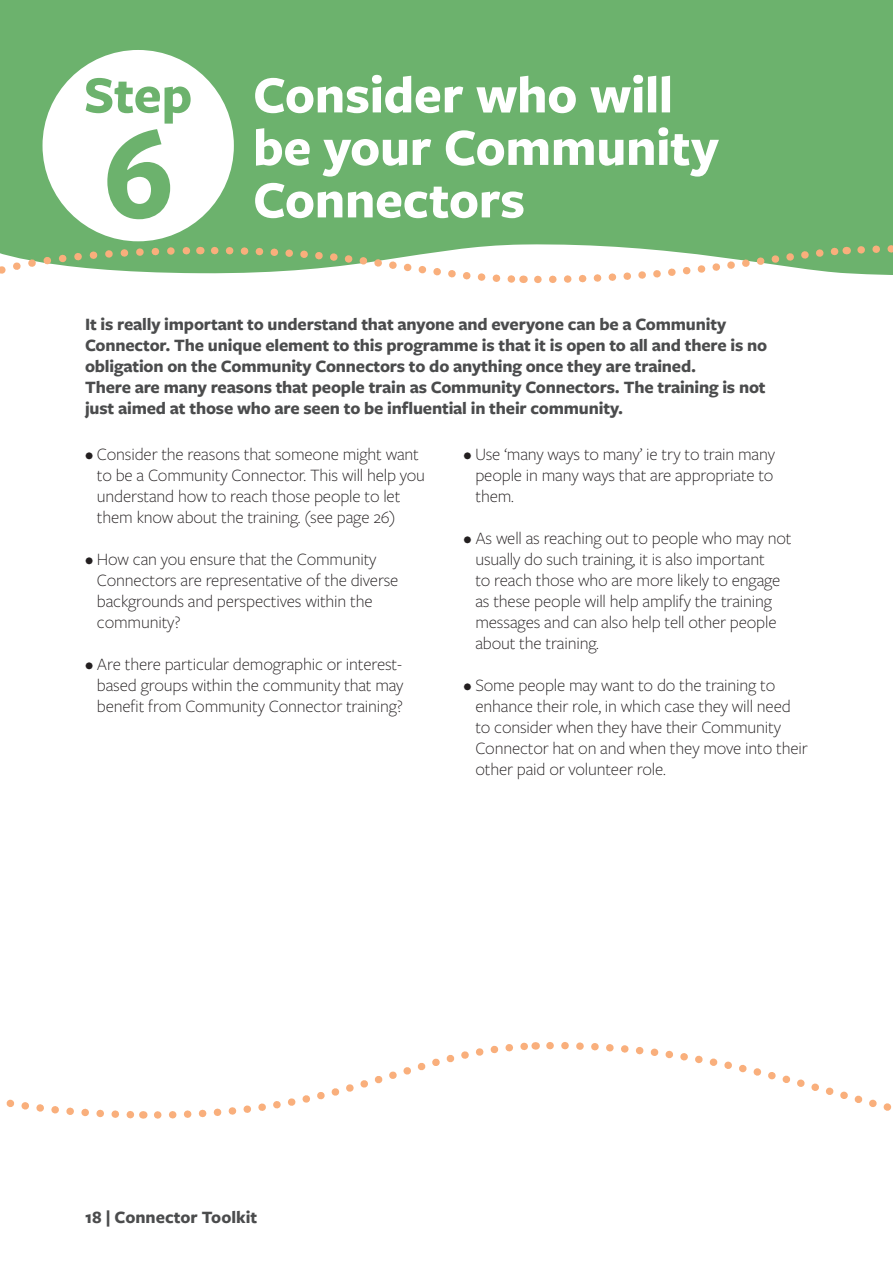
<style>
.page{position:relative;width:893px;height:1263px;background:#fff}
.page>*{position:absolute;margin:0;border:0;box-sizing:border-box;transform-origin:0 0}
.t1{font:700 138px "Freight Sans Pro";color:#6cb26d}
.t2{font:700 54px/52.5px "Freight Sans Pro";letter-spacing:-.005em;color:#fff}
.t3{font:700 54px "Freight Sans Pro";color:#6cb26d}
.t4{font:300 18px/21px "Freight Sans Pro";letter-spacing:-.01em;color:#231f20}
.t5{font:700 18px/21px "Freight Sans Pro";letter-spacing:-.01em;color:#4b4c4d}
</style>
<div class="page">
<div style="left:0;top:0;width:893px;height:276px;background:#6cb26d"></div>
<div style="left:43px;top:50px;width:191px;height:191px;background:#fff;border-radius:50%"></div>
<svg style="left:0;top:243px;width:201px;height:33px"></svg>
<svg style="left:207px;top:243px;width:317px;height:40px"></svg>
<svg style="left:530px;top:243px;width:317px;height:41px"></svg>
<svg style="left:853px;top:241px;width:40px;height:17px"></svg>
<svg style="left:6px;top:1099px;width:138px;height:20px"></svg>
<svg style="left:154px;top:1042px;width:382px;height:77px"></svg>
<svg style="left:546px;top:1042px;width:346px;height:69px"></svg>
<h2 class="t3" style="left:84px;top:58px;width:110px">Step</h2>
<h1 class="t1" style="left:104px;top:77px;width:70px">6</h1>
<h2 class="t2" style="left:253px;top:67px;width:467px">Consider who will be your Community<br>Connectors</h2>
<p class="t5" style="left:85px;top:313px;width:684px">It is really important to understand that anyone and everyone can be a Community Connector. The unique element to this programme is that it is open to all and there is no obligation on the Community Connectors to do anything once they are trained.<br>There are many reasons that people train as Community Connectors. The training is not just aimed at those who are seen to be influential in their community.</p>
<p class="t4" style="left:97px;top:443px;width:330px;text-indent:-12px">• Consider the reasons that someone might want to be a Community Connector. This will help you understand how to reach those people to let them know about the training. (see page 26)</p>
<p class="t4" style="left:97px;top:548px;width:303px;text-indent:-12px">• How can you ensure that the Community Connectors are representative of the diverse backgrounds and perspectives within the community?</p>
<p class="t4" style="left:97px;top:653px;width:308px;text-align:justify;text-indent:-12px">• Are there particular demographic or interest&shy;based groups within the community that may benefit from Community Connector training?</p>
<p class="t4" style="left:475px;top:443px;width:301px;text-align:justify;text-indent:-12px">• Use ‘many ways to many’ ie try to train many people in many ways that are appropriate to them.</p>
<p class="t4" style="left:475px;top:527px;width:318px;text-indent:-12px">• As well as reaching out to people who may not usually do such training, it is also important<br>to reach those who are more likely to engage as these people will help amplify the training messages and can also help tell other people about the training.</p>
<p class="t4" style="left:475px;top:674px;width:334px;text-indent:-12px">• Some people may want to do the training to enhance their role, in which case they will need to consider when they have their Community Connector hat on and when they move into their other paid or volunteer role.</p>
<p class="t5" style="left:85px;top:1206px;width:174px">18 | Connector Toolkit</p>
</div>
